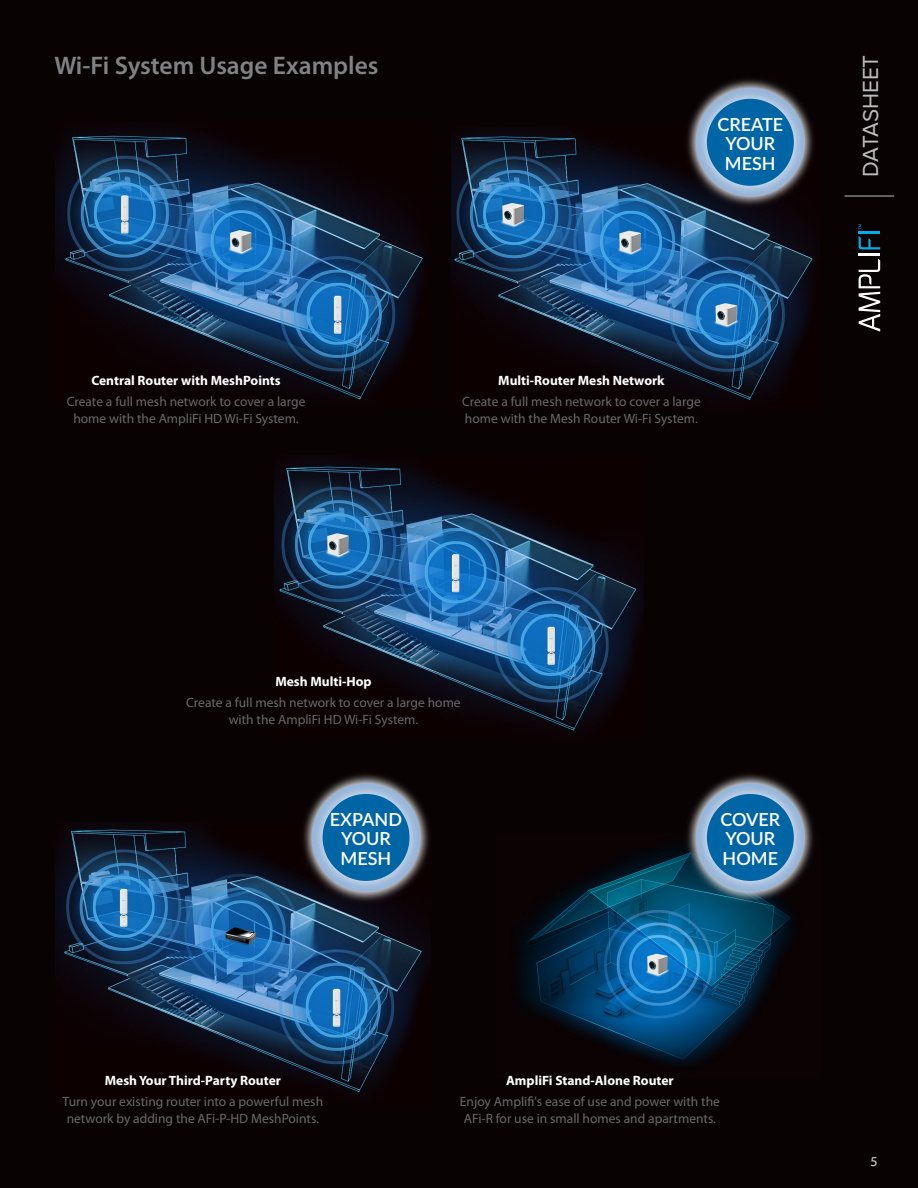
<style>
.page{position:relative;width:918px;height:1188px;background:#080302}
.page>*{position:absolute;margin:0;border:0;box-sizing:border-box;transform-origin:0 0}
.Heading_1_Gray_Cente{font:600 25.5px "Myriad Pro";color:#808285}
.t1{font:22.5px "Proxima Nova";letter-spacing:-.005em;color:#bcbdc0}
.Buttons{font:600 18px/19.5px "Lato";color:#fff}
.Caption_Large{font:13.5px/16.5px "Myriad Pro";color:#69696c;text-align:center}
.Caption_Large-2{font:700 13.5px "Myriad Pro";color:#fff}
.t2{font:13.5px "Myriad Web Pro";color:#d1d2d4}
</style>
<div class="page">
<hr style="left:845px;top:196px;width:49px;height:1px;background:#bcbdc0">
<hr style="left:859px;top:254px;width:21px;height:2px;background:#fff">
<hr style="left:859px;top:231px;width:21px;height:2px;background:#00aeef">
<svg style="left:859px;top:236px;width:21px;height:13px"></svg>
<svg style="left:859px;top:259px;width:21px;height:73px"></svg>
<img style="left:56px;top:129px;width:367px;height:271px">
<img style="left:275px;top:459px;width:368px;height:272px">
<img style="left:451px;top:131px;width:363px;height:269px">
<img style="left:56px;top:823px;width:374px;height:270px">
<img style="left:519px;top:848px;width:274px;height:217px">
<div style="left:296px;top:768px;width:140px;height:139px;background:#fff;opacity:.75"></div>
<div style="left:302px;top:774px;width:128px;height:127px;background:#fff;opacity:.75"></div>
<div style="left:313px;top:785px;width:106px;height:106px;background:#fff;opacity:.75"></div>
<div style="left:323px;top:794px;width:87px;height:87px;background:#0065a4;border-radius:50%"></div>
<div style="left:681px;top:768px;width:139px;height:139px;background:#fff;opacity:.75"></div>
<div style="left:687px;top:774px;width:127px;height:127px;background:#fff;opacity:.75"></div>
<div style="left:698px;top:785px;width:105px;height:106px;background:#fff;opacity:.75"></div>
<div style="left:707px;top:794px;width:87px;height:87px;background:#0065a4;border-radius:50%"></div>
<div style="left:681px;top:72px;width:139px;height:140px;background:#fff;opacity:.75"></div>
<div style="left:687px;top:79px;width:127px;height:127px;background:#fff;opacity:.75"></div>
<div style="left:698px;top:90px;width:105px;height:105px;background:#fff;opacity:.75"></div>
<div style="left:707px;top:99px;width:87px;height:87px;background:#0065a4;border-radius:50%"></div>
<p class="Heading_1_Gray_Cente" style="left:54px;top:49px;width:326px">Wi-Fi System Usage Examples</p>
<p class="Caption_Large-2" style="left:91px;top:372px;width:191px">Central Router with MeshPoints</p>
<p class="Caption_Large" style="left:67px;top:393px;width:240px">Create a full mesh network to cover a large home with the AmpliFi HD Wi-Fi System.</p>
<p class="Buttons" style="left:717px;top:114px;width:67px">CREATE</p>
<p class="Buttons" style="left:725px;top:133px;width:51px">YOUR</p>
<p class="Buttons" style="left:725px;top:153px;width:52px">MESH</p>
<p class="Caption_Large-2" style="left:498px;top:372px;width:168px">Multi-Router Mesh Network</p>
<p class="Caption_Large" style="left:462px;top:393px;width:240px;text-align:left">Create a full mesh network to cover a large home with the Mesh Router Wi-Fi System.</p>
<h2 class="t1" style="left:858px;top:177px;width:123px;rotate:-90deg">DATASHEET</h2>
<p class="Caption_Large-2" style="left:275px;top:672px;width:98px">Mesh Multi-Hop</p>
<p class="Caption_Large" style="left:186px;top:694px;width:276px">Create a full mesh network to cover a large home with the AmpliFi HD Wi-Fi System.</p>
<p class="Buttons" style="left:330px;top:809px;width:74px">EXPAND</p>
<p class="Buttons" style="left:341px;top:828px;width:51px">YOUR</p>
<p class="Buttons" style="left:341px;top:848px;width:52px">MESH</p>
<p class="Buttons" style="left:720px;top:809px;width:61px">COVER<br>YOUR</p>
<p class="Buttons" style="left:723px;top:848px;width:57px">HOME</p>
<p class="Caption_Large-2" style="left:105px;top:1071px;width:178px">Mesh Your Third-Party Router</p>
<p class="Caption_Large" style="left:63px;top:1093px;width:262px">Turn your existing router into a powerful mesh network by adding the AFi-P-HD MeshPoints.</p>
<p class="Caption_Large-2" style="left:506px;top:1071px;width:169px">AmpliFi Stand-Alone Router</p>
<p class="Caption_Large" style="left:460px;top:1093px;width:262px;text-align:left">Enjoy Amplifi's ease of use and power with the<br>AFi-R for use in small homes and apartments.</p>
<p class="t2" style="left:871px;top:1154px;width:9px">5</p>
</div>
